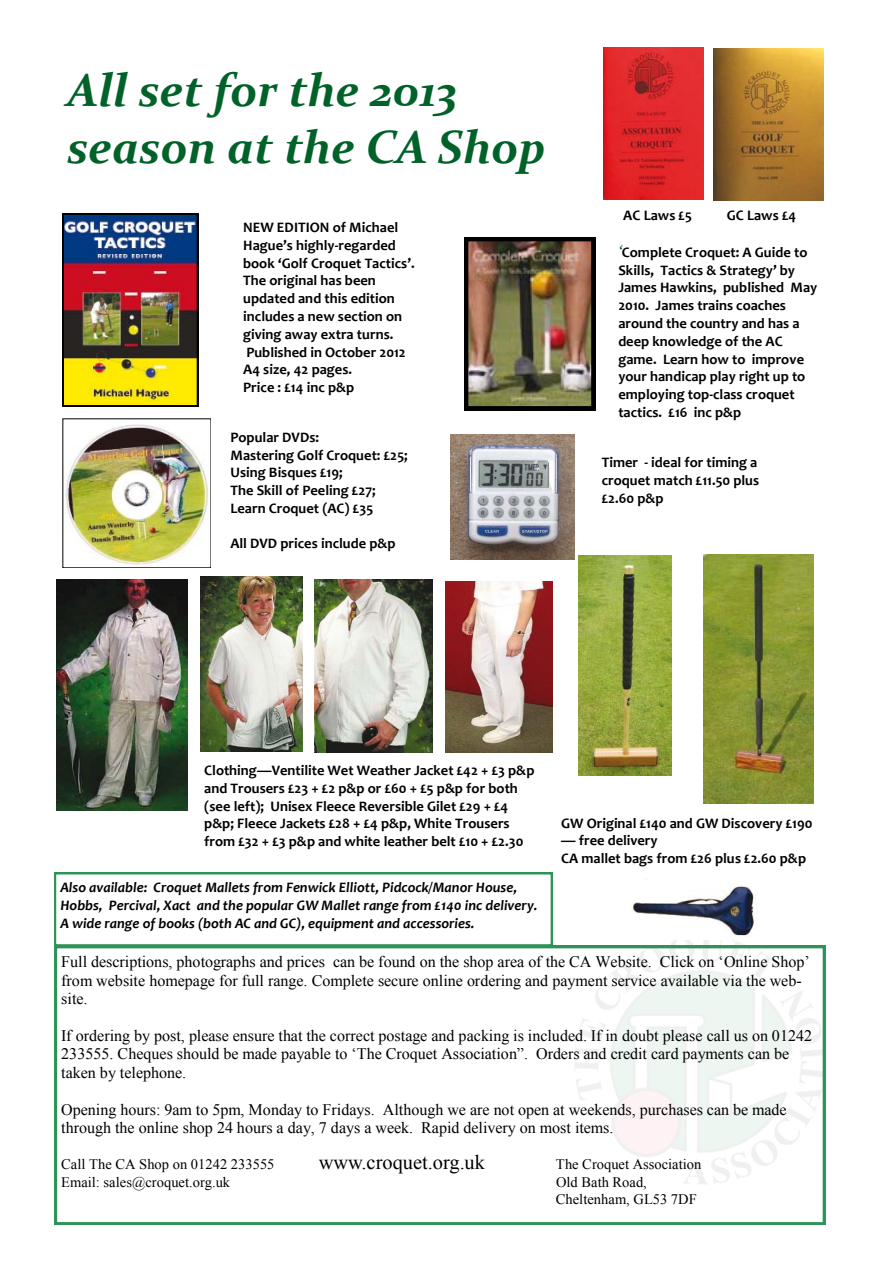
<style>
.page{position:relative;width:893px;height:1263px;background:#fff}
.page>*{position:absolute;margin:0;border:0;box-sizing:border-box;transform-origin:0 0}
.t1{font:italic 700 46.65px/56.8px "Constantia";color:#006228}
.t2{font:20.4px "Times New Roman";color:#000}
.t3{font:16.05px/18.5px "Times New Roman";color:#000}
.t4{font:700 14.55px/17.9px "Candara";color:#000}
.t5{font:italic 700 14.55px/17.7px "Candara";color:#000}
.t6{font:14.55px/16.8px "Times New Roman";color:#000}
.s1{font-family:"Constantia";font-style:italic;font-size:16.05px;color:#006228}
</style>
<div class="page">
<img style="left:575px;top:940px;width:249px;height:6px">
<svg style="left:55px;top:946px;width:770px;height:279px"></svg>
<img style="left:464px;top:237px;width:131px;height:173px">
<svg style="left:54px;top:873px;width:498px;height:73px"></svg>
<img style="left:66px;top:424px;width:143px;height:141px">
<img style="left:63px;top:214px;width:135px;height:192px">
<img style="left:451px;top:434px;width:124px;height:126px">
<img style="left:578px;top:555px;width:93px;height:220px">
<img style="left:704px;top:555px;width:110px;height:249px">
<img style="left:200px;top:577px;width:103px;height:174px">
<img style="left:315px;top:580px;width:118px;height:173px">
<img style="left:631px;top:884px;width:125px;height:52px">
<img style="left:56px;top:579px;width:132px;height:232px">
<img style="left:603px;top:48px;width:101px;height:152px">
<img style="left:713px;top:49px;width:110px;height:151px">
<img style="left:446px;top:581px;width:106px;height:171px">
<h1 class="t1" style="left:67px;top:66px;width:480px">All set for the 2013 season at the CA Shop</h1>
<p class="t4" style="left:243px;top:220px;width:173px">NEW EDITION of Michael<br>Hague’s highly-regarded book ‘Golf Croquet Tactics’.<br>The original has been updated and this edition includes a new section on giving away extra turns.<br>Published in October 2012<br>A4 size, 42 pages.<br>Price : £14 inc p&amp;p</p>
<p class="t4" style="left:230px;top:430px;width:179px">Popular DVDs:<br>Mastering Golf Croquet: £25;<br>Using Bisques £19;<br>The Skill of Peeling £27;<br>Learn Croquet (AC) £35</p>
<p class="t4" style="left:230px;top:536px;width:167px">All DVD prices include p&amp;p</p>
<p class="t4" style="left:623px;top:208px;width:70px">AC Laws £5</p>
<p class="t4" style="left:727px;top:208px;width:71px">GC Laws £4</p>
<p class="t4" style="left:618px;top:245px;width:200px"><span class="s1">‘</span>Complete Croquet: A Guide to<br>Skills, Tactics &amp; Strategy’ by<br>James Hawkins, published May<br>2010. James trains coaches around the country and has a deep knowledge of the AC game. Learn how to improve your handicap play right up to employing top-class croquet tactics. £16 inc p&amp;p</p>
<p class="t4" style="left:602px;top:455px;width:159px">Timer - ideal for timing a croquet match £11.50 plus £2.60 p&amp;p</p>
<p class="t4" style="left:204px;top:763px;width:332px">Clothing—Ventilite Wet Weather Jacket £42 + £3 p&amp;p and Trousers £23 + £2 p&amp;p or £60 + £5 p&amp;p for both (see left); Unisex Fleece Reversible Gilet £29 + £4 p&amp;p; Fleece Jackets £28 + £4 p&amp;p, White Trousers from £32 + £3 p&amp;p and white leather belt £10 + £2.30</p>
<p class="t5" style="left:60px;top:880px;width:479px">Also available: Croquet Mallets from Fenwick Elliott, Pidcock/Manor House,<br>Hobbs, Percival, Xact and the popular GW Mallet range from £140 inc delivery.<br>A wide range of books (both AC and GC), equipment and accessories.</p>
<p class="t4" style="left:561px;top:815px;width:253px">GW Original £140 and GW Discovery £190</p>
<p class="t4" style="left:561px;top:833px;width:246px">— free delivery<br>CA mallet bags from £26 plus £2.60 p&amp;p</p>
<p class="t3" style="left:61px;top:952px;width:750px">Full descriptions, photographs and prices can be found on the shop area of the CA Website. Click on ‘Online Shop’ from website homepage for full range. Complete secure online ordering and payment service available via the web&shy;site.</p>
<p class="t3" style="left:61px;top:1026px;width:752px">If ordering by post, please ensure that the correct postage and packing is included. If in doubt please call us on 01242<br>233555. Cheques should be made payable to ‘The Croquet Association”. Orders and credit card payments can be taken by telephone.</p>
<p class="t3" style="left:61px;top:1100px;width:727px">Opening hours: 9am to 5pm, Monday to Fridays. Although we are not open at weekends, purchases can be made through the online shop 24 hours a day, 7 days a week. Rapid delivery on most items.</p>
<p class="t6" style="left:61px;top:1155px;width:215px">Call The CA Shop on 01242 233555</p>
<h2 class="t2" style="left:319px;top:1151px;width:168px">www.croquet.org.uk</h2>
<p class="t6" style="left:556px;top:1155px;width:147px">The Croquet Association</p>
<p class="t6" style="left:61px;top:1174px;width:170px">Email: sales@croquet.org.uk</p>
<p class="t6" style="left:556px;top:1174px;width:142px">Old Bath Road,<br>Cheltenham, GL53 7DF</p>
</div>
